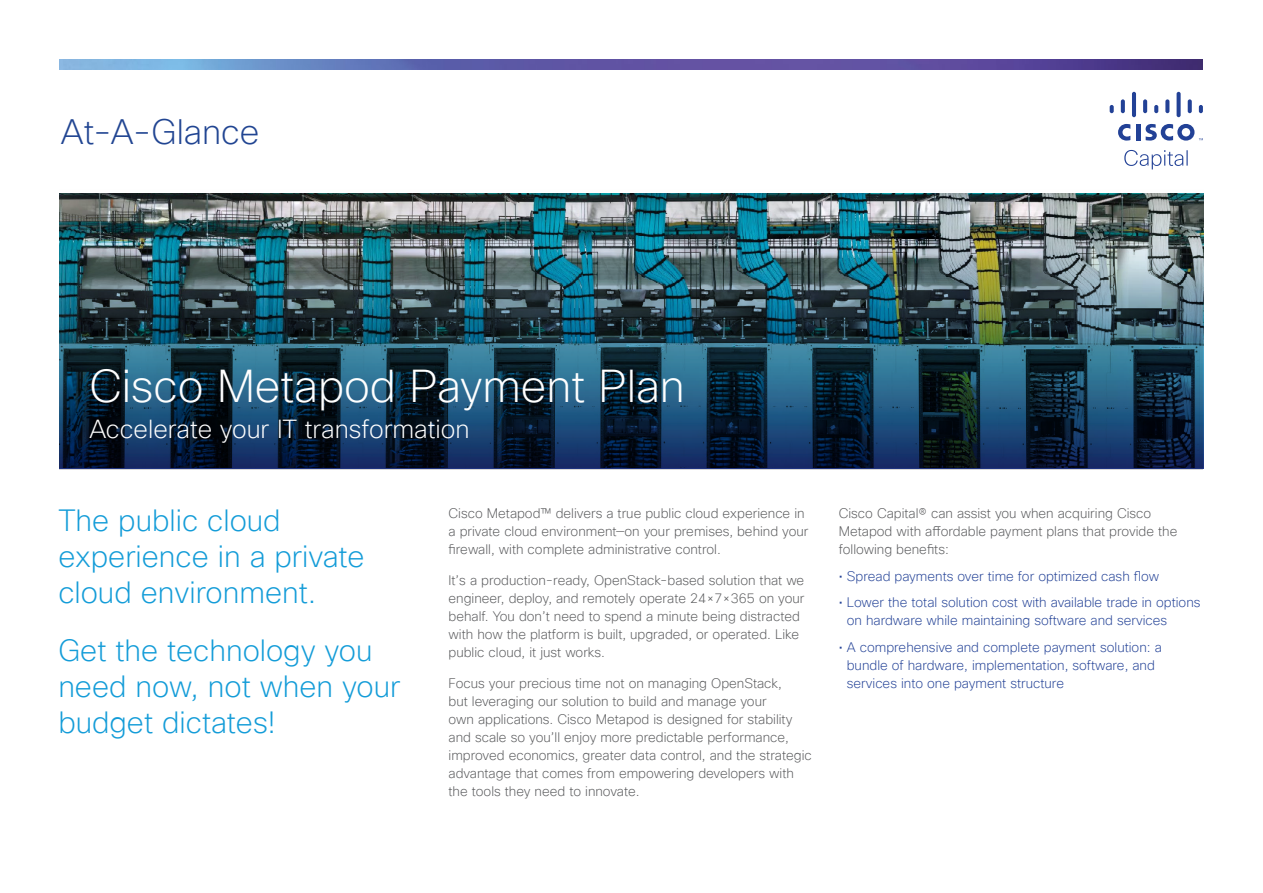
<style>
.page{position:relative;width:1263px;height:893px;background:#fff}
.page>*{position:absolute;margin:0;border:0;box-sizing:border-box;transform-origin:0 0}
.t1{font:200 45px "Cisco Sans TT";color:#fff}
.t2{font:200 34.5px "Cisco Sans TT";color:#214592}
.t3{font:200 30px/36px "Cisco Sans TT";color:#139cd8}
.t4{font:200 25.5px "Cisco Sans TT";color:#fff}
.t5{font:200 13.5px/18px "Cisco Sans TT";color:#57585a}
.t6{font:200 13.5px/18px "Cisco Sans TT";color:#224196}
</style>
<div class="page">
<img style="left:59px;top:60px;width:1144px;height:9px">
<svg style="left:1124px;top:150px;width:64px;height:19px"></svg>
<hr style="left:1136px;top:124px;width:4px;height:16px;background:#224196">
<svg style="left:1118px;top:124px;width:12px;height:17px"></svg>
<svg style="left:1110px;top:105px;width:4px;height:8px"></svg>
<svg style="left:1121px;top:99px;width:4px;height:14px"></svg>
<hr style="left:1132px;top:92px;width:4px;height:25px;background:#224196;border-radius:2px">
<svg style="left:1143px;top:99px;width:4px;height:14px"></svg>
<svg style="left:1154px;top:105px;width:4px;height:8px"></svg>
<svg style="left:1165px;top:99px;width:4px;height:14px"></svg>
<svg style="left:1176px;top:92px;width:4px;height:25px"></svg>
<svg style="left:1188px;top:99px;width:4px;height:14px"></svg>
<svg style="left:1199px;top:105px;width:4px;height:8px"></svg>
<svg style="left:1145px;top:124px;width:58px;height:17px"></svg>
<img style="left:60px;top:193px;width:1143px;height:28px">
<img style="left:60px;top:221px;width:1143px;height:249px">
<p class="t2" style="left:61px;top:110px;width:200px">At-A-Glance</p>
<p class="t1" style="left:89px;top:357px;width:597px">Cisco Metapod Payment Plan</p>
<p class="t4" style="left:89px;top:413px;width:382px">Accelerate your IT transformation</p>
<p class="t3" style="left:58px;top:503px;width:308px">The public cloud experience in a private cloud environment.</p>
<p class="t3" style="left:58px;top:632px;width:343px">Get the technology you need now, not when your budget dictates!</p>
<p class="t5" style="left:448px;top:505px;width:361px">Cisco Metapod™ delivers a true public cloud experience in a private cloud environment—on your premises, behind your firewall, with complete administrative control.</p>
<p class="t5" style="left:448px;top:571px;width:357px">It’s a production-ready, OpenStack-based solution that we engineer, deploy, and remotely operate 24×7×365 on your behalf. You don’t need to spend a minute being distracted with how the platform is built, upgraded, or operated. Like public cloud, it just works.</p>
<p class="t5" style="left:448px;top:674px;width:365px">Focus your precious time not on managing OpenStack,<br>but leveraging our solution to build and manage your<br>own applications. Cisco Metapod is designed for stability and scale so you’ll enjoy more predictable performance, improved economics, greater data control, and the strategic advantage that comes from empowering developers with the tools they need to innovate.</p>
<p class="t5" style="left:839px;top:505px;width:340px">Cisco Capital® can assist you when acquiring Cisco<br>Metapod with affordable payment plans that provide the following benefits:</p>
<p class="t6" style="left:839px;top:567px;width:322px">• Spread payments over time for optimized cash flow</p>
<p class="t6" style="left:847px;top:594px;width:355px;text-indent:-8px">• Lower the total solution cost with available trade in options on hardware while maintaining software and services</p>
<p class="t6" style="left:847px;top:638px;width:317px;text-indent:-8px">• A comprehensive and complete payment solution: a bundle of hardware, implementation, software, and services into one payment structure</p>
</div>
